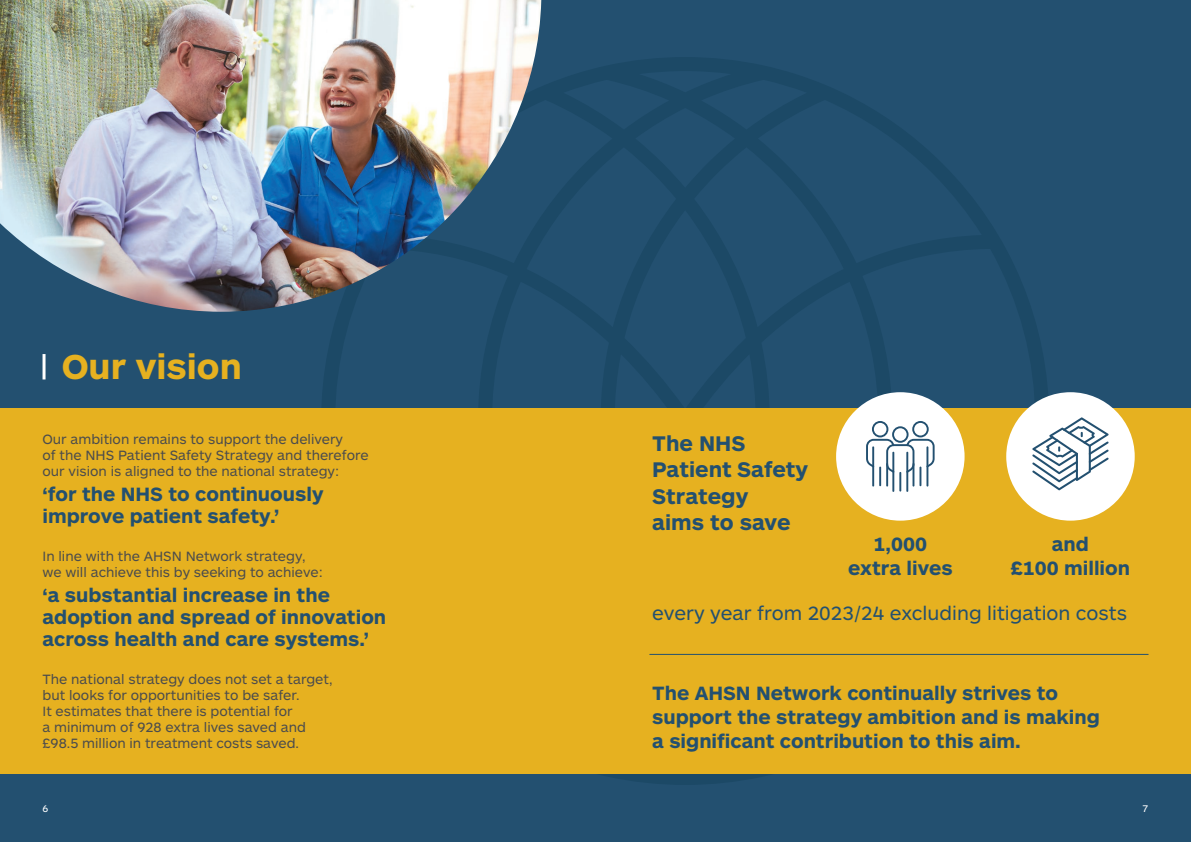
<style>
.page{position:relative;width:1191px;height:842px;background:#235070}
.page>*{position:absolute;margin:0;border:0;box-sizing:border-box;transform-origin:0 0}
.t1{font:700 36px "ARS Maquette";color:#e6b120}
.t2{font:700 22px/26.4px "ARS Maquette";color:#235070}
.t3{font:700 20px/24px "ARS Maquette";color:#235070}
.t4{font:20px "ARS Maquette";color:#235070}
.t5{font:14px/16px "ARS Maquette";color:#4b4c4d}
.t6{font:10px "ARS Maquette";color:#fff}
</style>
<div class="page">
<div style="left:0;top:408px;width:1191px;height:366px;background:#e6b120"></div>
<img style="left:0;top:0;width:541px;height:312px">
<hr style="left:43px;top:354px;width:3px;height:25px;background:#fff">
<div style="left:836px;top:392px;width:128px;height:129px;background:#fff;border-radius:50%"></div>
<hr style="left:906px;top:452px;width:2px;height:40px;background:#235070">
<hr style="left:892px;top:452px;width:2px;height:40px;background:#235070">
<svg style="left:866px;top:421px;width:68px;height:70px"></svg>
<div style="left:1006px;top:392px;width:128px;height:129px;background:#fff;border-radius:50%"></div>
<svg style="left:1032px;top:417px;width:76px;height:73px"></svg>
<hr style="left:650px;top:654px;width:498px;height:1px;background:#235070">
<p class="t1" style="left:62px;top:343px;width:182px">Our vision</p>
<p class="t5" style="left:43px;top:431px;width:327px">Our ambition remains to support the delivery<br>of the NHS Patient Safety Strategy and therefore our vision is aligned to the national strategy:</p>
<p class="t3" style="left:43px;top:482px;width:282px;line-height:22px">‘for the NHS to continuously improve patient safety.’</p>
<p class="t5" style="left:43px;top:548px;width:282px">In line with the AHSN Network strategy, we will achieve this by seeking to achieve:</p>
<p class="t3" style="left:43px;top:583px;width:345px;line-height:22px">‘a substantial increase in the adoption and spread of innovation across health and care systems.’</p>
<p class="t5" style="left:43px;top:671px;width:291px">The national strategy does not set a target, but looks for opportunities to be safer.<br>It estimates that there is potential for<br>a minimum of 928 extra lives saved and £98.5 million in treatment costs saved.</p>
<p class="t2" style="left:652px;top:429px;width:157px">The NHS<br>Patient Safety<br>Strategy<br>aims to save</p>
<p class="t3" style="left:848px;top:530px;width:106px;text-align:center">1,000 extra lives</p>
<p class="t3" style="left:1052px;top:530px;width:39px">and</p>
<p class="t3" style="left:1010px;top:554px;width:121px">£100 million</p>
<p class="t4" style="left:652px;top:600px;width:476px">every year from 2023/24 excluding litigation costs</p>
<p class="t3" style="left:652px;top:680px;width:449px">The AHSN Network continually strives to support the strategy ambition and is making a significant contribution to this aim.</p>
<p class="t6" style="left:43px;top:802px;width:7px">6</p>
<p class="t6" style="left:1142px;top:802px;width:7px">7</p>
</div>
